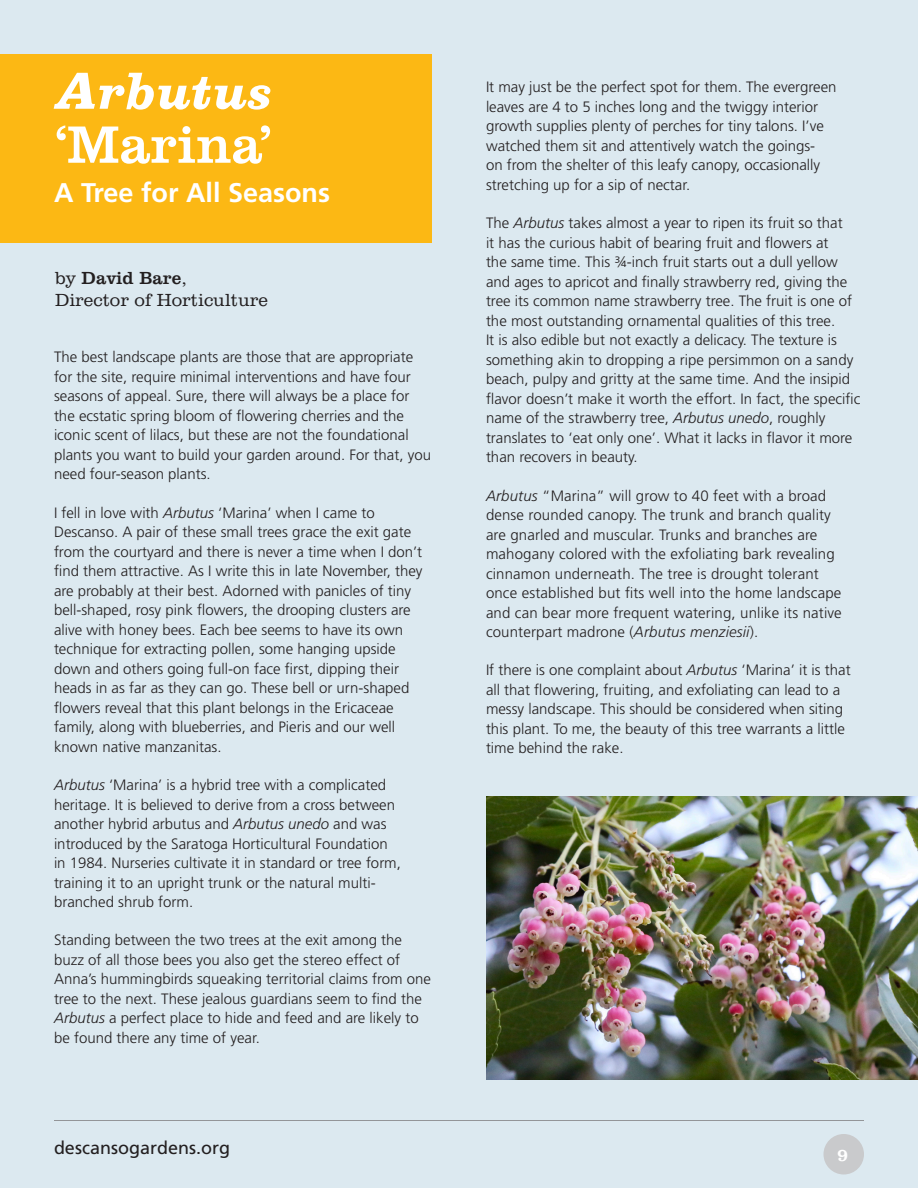
<style>
.page{position:relative;width:918px;height:1188px;background:#dce9f0}
.page>*{position:absolute;margin:0;border:0;box-sizing:border-box;transform-origin:0 0}
.t1{font:54px/54px "Clarendon BT";color:#fff}
.t2{font:700 27px "Frutiger";color:#fff}
.layout_notes_-_page{font:300 18px/22.5px "Clarendon BT";color:#231f20}
.t3{font:18px "Frutiger";color:#231f20}
.t4{font:18px "Clarendon BT";color:#fff}
.body_copy{font:300 15px/19.5px "Frutiger";color:#231f20}
.s1{font-family:"Egizio Bld Itl"}
.s2{font-weight:400}
.s3{font-style:italic}
</style>
<div class="page">
<div style="left:824px;top:1134px;width:40px;height:40px;background:#c9cacc;border-radius:50%"></div>
<div style="left:0;top:54px;width:432px;height:189px;background:#fcb814"></div>
<img style="left:486px;top:796px;width:432px;height:284px">
<hr style="left:54px;top:1120px;width:810px;height:1px;background:#939598">
<p class="t1" style="left:54px;top:62px;width:222px"><span class="s1">Arbutus </span>‘Marina’</p>
<p class="t2" style="left:54px;top:177px;width:278px">A Tree for All Seasons</p>
<p class="layout_notes_-_page" style="left:55px;top:266px;width:214px">by <span class="s2">David Bare</span>,<br>Director of Horticulture</p>
<p class="body_copy" style="left:54px;top:348px;width:379px">The best landscape plants are those that are appropriate for the site, require minimal interventions and have four seasons of appeal. Sure, there will always be a place for the ecstatic spring bloom of flowering cherries and the iconic scent of lilacs, but these are not the foundational plants you want to build your garden around. For that, you need four-season plants.</p>
<p class="body_copy" style="left:54px;top:503px;width:370px">I fell in love with <span class="s3">Arbutus</span> ‘Marina’ when I came to Descanso. A pair of these small trees grace the exit gate from the courtyard and there is never a time when I don’t find them attractive. As I write this in late November, they are probably at their best. Adorned with panicles of tiny bell-shaped, rosy pink flowers, the drooping clusters are alive with honey bees. Each bee seems to have its own technique for extracting pollen, some hanging upside down and others going full-on face first, dipping their heads in as far as they can go. These bell or urn-shaped flowers reveal that this plant belongs in the Ericaceae family, along with blueberries, and Pieris and our well known native manzanitas.</p>
<p class="body_copy" style="left:54px;top:775px;width:348px"><span class="s3">Arbutus</span> ‘Marina’ is a hybrid tree with a complicated heritage. It is believed to derive from a cross between another hybrid arbutus and <span class="s3">Arbutus unedo</span> and was introduced by the Saratoga Horticultural Foundation in 1984. Nurseries cultivate it in standard or tree form, training it to an upright trunk or the natural multi&shy;branched shrub form.</p>
<p class="body_copy" style="left:54px;top:931px;width:379px">Standing between the two trees at the exit among the buzz of all those bees you also get the stereo effect of Anna’s hummingbirds squeaking territorial claims from one tree to the next. These jealous guardians seem to find the <span class="s3">Arbutus</span> a perfect place to hide and feed and are likely to be found there any time of year.</p>
<p class="t3" style="left:54px;top:1137px;width:178px">descansogardens.org</p>
<p class="body_copy" style="left:486px;top:78px;width:352px">It may just be the perfect spot for them. The evergreen leaves are 4 to 5 inches long and the twiggy interior growth supplies plenty of perches for tiny talons. I’ve watched them sit and attentively watch the goings-<br>on from the shelter of this leafy canopy, occasionally stretching up for a sip of nectar.</p>
<p class="body_copy" style="left:486px;top:213px;width:376px">The <span class="s3">Arbutus</span> takes almost a year to ripen its fruit so that<br>it has the curious habit of bearing fruit and flowers at<br>the same time. This ¾-inch fruit starts out a dull yellow and ages to apricot and finally strawberry red, giving the tree its common name strawberry tree. The fruit is one of the most outstanding ornamental qualities of this tree.<br>It is also edible but not exactly a delicacy. The texture is something akin to dropping a ripe persimmon on a sandy beach, pulpy and gritty at the same time. And the insipid flavor doesn’t make it worth the effort. In fact, the specific name of the strawberry tree, <span class="s3">Arbutus unedo</span>, roughly translates to ‘eat only one’. What it lacks in flavor it more than recovers in beauty.</p>
<p class="body_copy" style="left:486px;top:486px;width:357px"><span class="s3">Arbutus</span> “Marina” will grow to 40 feet with a broad dense rounded canopy. The trunk and branch quality are gnarled and muscular. Trunks and branches are mahogany colored with the exfoliating bark revealing cinnamon underneath. The tree is drought tolerant once established but fits well into the home landscape and can bear more frequent watering, unlike its native counterpart madrone (<span class="s3">Arbutus menziesii</span>).</p>
<p class="body_copy" style="left:486px;top:661px;width:366px">If there is one complaint about <span class="s3">Arbutus</span> ‘Marina’ it is that all that flowering, fruiting, and exfoliating can lead to a messy landscape. This should be considered when siting this plant. To me, the beauty of this tree warrants a little time behind the rake.</p>
<p class="t4" style="left:837px;top:1144px;width:13px">9</p>
</div>
